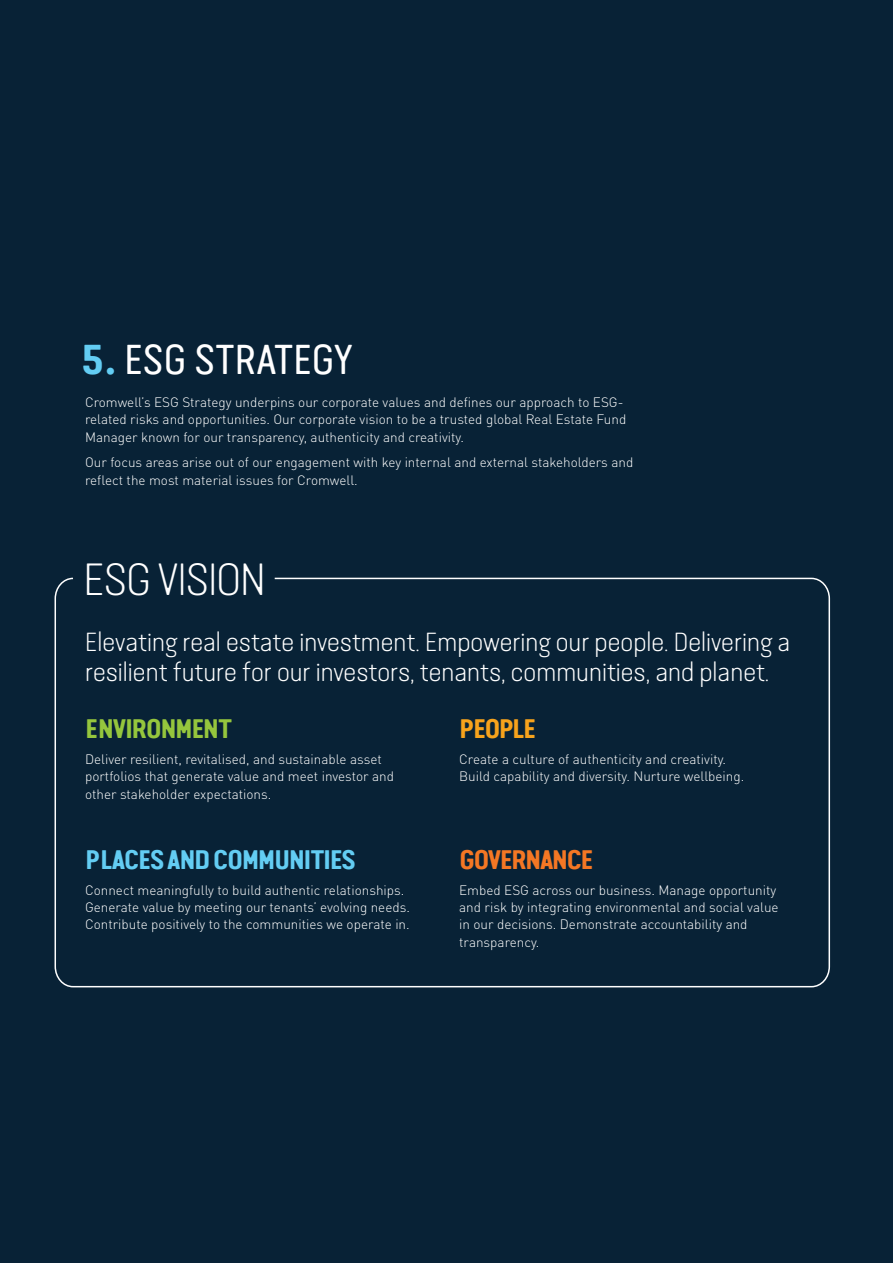
<style>
.page{position:relative;width:893px;height:1263px;background:#082236}
.page>*{position:absolute;margin:0;border:0;box-sizing:border-box;transform-origin:0 0}
.t1{font:300 45px "Van Condensed Light Pro";letter-spacing:-.03em;color:#fff}
.t2{font:42px "Van Condensed Pro";letter-spacing:-.01em;color:#fff}
.t3{font:700 27px "Van Condensed Pro";letter-spacing:-.06em;color:#63cdf3}
.t4{font:700 27px "Van Condensed Pro";letter-spacing:-.06em;color:#95c63d}
.t5{font:700 27px "Van Condensed Pro";letter-spacing:-.07em;color:#f47724}
.t6{font:700 27px "Van Condensed Pro";letter-spacing:-.07em;color:#f7a31c}
.t7{font:300 26.1px/29.5px "Van Condensed Light Pro";color:#fff}
.t8{font:300 13.5px/17.2px "DINOT";color:#fff}
.s1{font-weight:700;color:#63cdf3}
</style>
<div class="page">
<svg style="left:54px;top:577px;width:777px;height:411px"></svg>
<h2 class="t2" style="left:81px;top:330px;width:274px"><span class="s1">5.</span> ESG STRATEGY</h2>
<p class="t8" style="left:85px;top:393px;width:543px">Cromwell’s ESG Strategy underpins our corporate values and defines our approach to ESG&shy;related risks and opportunities. Our corporate vision to be a trusted global Real Estate Fund<br>Manager known for our transparency, authenticity and creativity.</p>
<p class="t8" style="left:85px;top:454px;width:550px">Our focus areas arise out of our engagement with key internal and external stakeholders and reflect the most material issues for Cromwell.</p>
<h1 class="t1" style="left:84px;top:549px;width:184px">ESG VISION</h1>
<h3 class="t7" style="left:85px;top:626px;width:707px">Elevating real estate investment. Empowering our people. Delivering a resilient future for our investors, tenants, communities, and planet.</h3>
<h3 class="t4" style="left:85px;top:709px;width:149px">ENVIRONMENT</h3>
<p class="t8" style="left:85px;top:750px;width:311px">Deliver resilient, revitalised, and sustainable asset portfolios that generate value and meet investor and other stakeholder expectations.</p>
<h3 class="t3" style="left:85px;top:839px;width:273px">PLACES AND COMMUNITIES</h3>
<p class="t8" style="left:85px;top:881px;width:326px">Connect meaningfully to build authentic relationships.<br>Generate value by meeting our tenants’ evolving needs.<br>Contribute positively to the communities we operate in.</p>
<h3 class="t6" style="left:459px;top:709px;width:79px">PEOPLE</h3>
<p class="t8" style="left:459px;top:750px;width:287px">Create a culture of authenticity and creativity.<br>Build capability and diversity. Nurture wellbeing.</p>
<h3 class="t5" style="left:459px;top:839px;width:136px">GOVERNANCE</h3>
<p class="t8" style="left:459px;top:881px;width:321px">Embed ESG across our business. Manage opportunity and risk by integrating environmental and social value in our decisions. Demonstrate accountability and transparency.</p>
</div>
